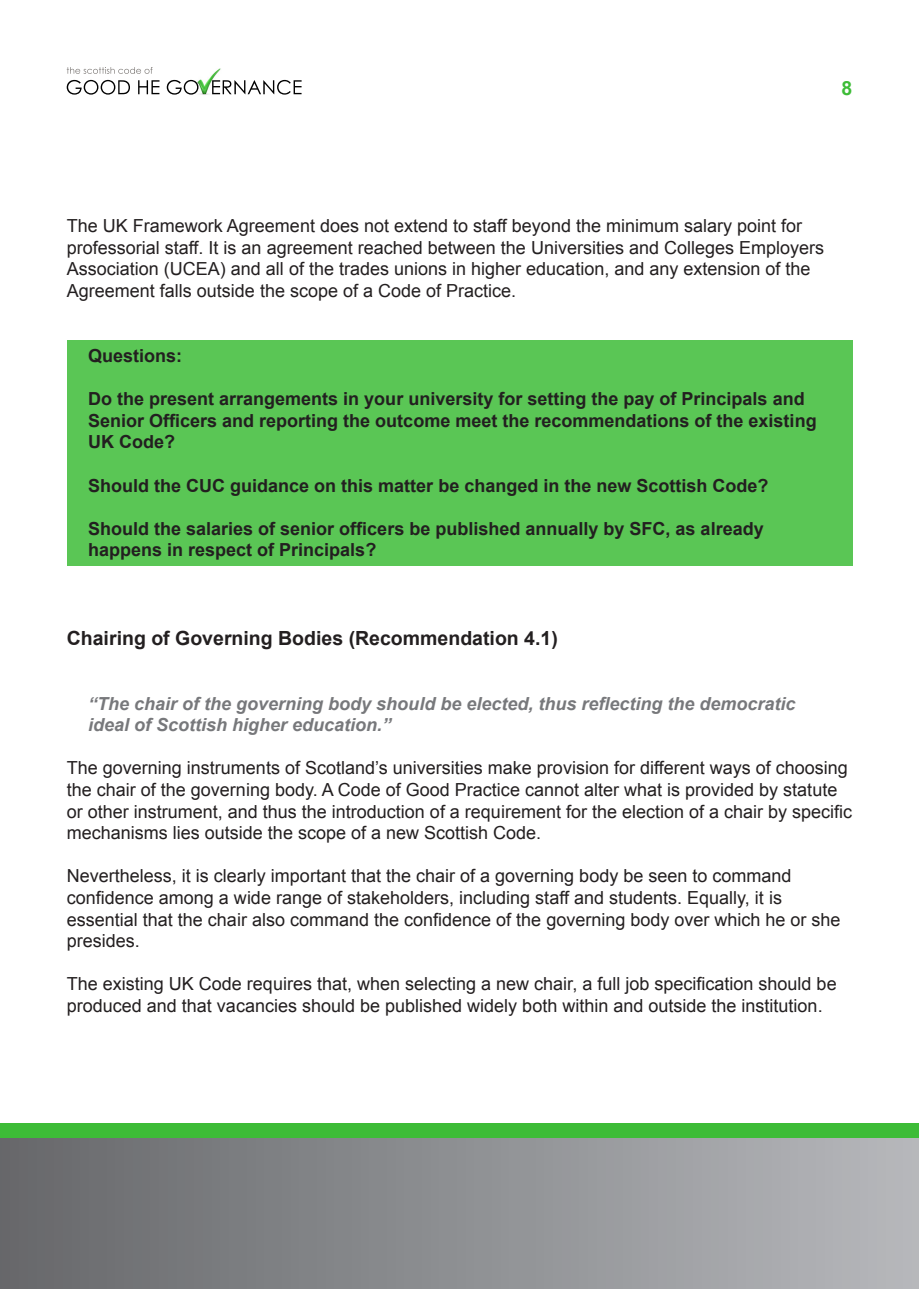
<style>
.page{position:relative;width:919px;height:1289px;background:#fff}
.page>*{position:absolute;margin:0;border:0;box-sizing:border-box;transform-origin:0 0}
.t1{font:700 19.5px "Arial";color:#231f20}
.t2{font:700 19.5px "Arial";color:#3dbc37}
.t3{font:18px/21.6px "Arial";color:#231f20}
.t4{font:700 18px/21.6px "Arial";color:#231f20}
.t5{font:italic 700 18px/21.6px "Arial";color:#77787b}
</style>
<div class="page">
<div style="left:67px;top:340px;width:785px;height:226px;background:#5ac655"></div>
<img style="left:66px;top:68px;width:236px;height:27px">
<img style="left:67px;top:67px;width:86px;height:7px">
<img style="left:67px;top:80px;width:224px;height:15px">
<div style="left:0;top:1137px;width:918px;height:151px;background:linear-gradient(to right,#66686a,#b6b8bb)"></div>
<div style="left:0;top:1123px;width:918px;height:14px;background:#3dbc37"></div>
<p class="t2" style="left:841px;top:75px;width:12px">8</p>
<p class="t3" style="left:67px;top:215px;width:758px">The UK Framework Agreement does not extend to staff beyond the minimum salary point for professorial staff. It is an agreement reached between the Universities and Colleges Employers Association (UCEA) and all of the trades unions in higher education, and any extension of the Agreement falls outside the scope of a Code of Practice.</p>
<p class="t4" style="left:88px;top:345px;width:96px">Questions:</p>
<p class="t4" style="left:88px;top:388px;width:730px">Do the present arrangements in your university for setting the pay of Principals and<br>Senior Officers and reporting the outcome meet the recommendations of the existing<br>UK Code?</p>
<p class="t4" style="left:88px;top:475px;width:682px">Should the CUC guidance on this matter be changed in the new Scottish Code?</p>
<p class="t4" style="left:88px;top:518px;width:677px">Should the salaries of senior officers be published annually by SFC, as already happens in respect of Principals?</p>
<p class="t1" style="left:67px;top:624px;width:492px">Chairing of Governing Bodies (Recommendation 4.1)</p>
<p class="t5" style="left:88px;top:693px;width:709px">“The chair of the governing body should be elected, thus reflecting the democratic ideal of Scottish higher education.”</p>
<p class="t3" style="left:67px;top:757px;width:786px">The governing instruments of Scotland’s universities make provision for different ways of choosing the chair of the governing body. A Code of Good Practice cannot alter what is provided by statute or other instrument, and thus the introduction of a requirement for the election of a chair by specific mechanisms lies outside the scope of a new Scottish Code.</p>
<p class="t3" style="left:67px;top:865px;width:775px">Nevertheless, it is clearly important that the chair of a governing body be seen to command confidence among a wide range of stakeholders, including staff and students. Equally, it is essential that the chair also command the confidence of the governing body over which he or she presides.</p>
<p class="t3" style="left:67px;top:973px;width:771px">The existing UK Code requires that, when selecting a new chair, a full job specification should be produced and that vacancies should be published widely both within and outside the institution.</p>
</div>
